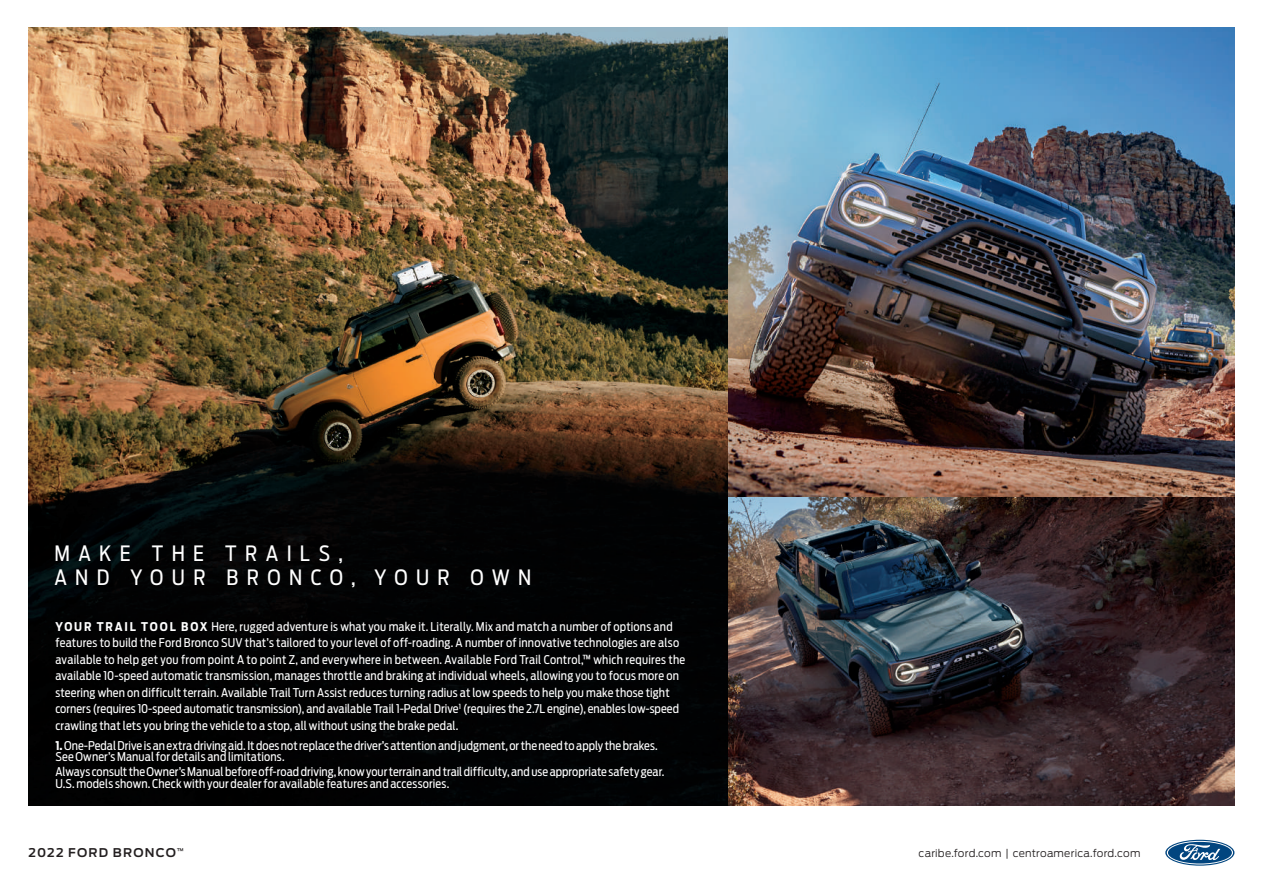
<style>
.page{position:relative;width:1263px;height:893px;background:#fff}
.page>*{position:absolute;margin:0;border:0;box-sizing:border-box;transform-origin:0 0}
.t1{font:21px/24px "Ford Antenna Cond";letter-spacing:.4em;color:#fff}
.t2{font:12px/16.5px "Ford Antenna Cond";letter-spacing:.01em;color:#fff}
.t3{font:600 12px "Ford Antenna";letter-spacing:.11em;color:#231f20}
.t4{font:300 10.5px "Ford Antenna";letter-spacing:.015em;color:#231f20}
.s1{font-weight:700}
.s2{font-weight:500;font-size:9.75px}
</style>
<div class="page">
<img style="left:28px;top:27px;width:1206px;height:779px">
<svg style="left:1165px;top:840px;width:69px;height:26px"></svg>
<svg style="left:1167px;top:841px;width:66px;height:23px"></svg>
<h1 class="t1" style="left:54px;top:539px;width:479px">MAKE THE TRAILS,<br>AND YOUR BRONCO, YOUR OWN</h1>
<p class="t2" style="left:55px;top:616px;width:631px"><span class="s1">YOUR TRAIL TOOL BOX</span> Here, rugged adventure is what you make it. Literally. Mix and match a number of options and features to build the Ford Bronco SUV that’s tailored to your level of off-roading. A number of innovative technologies are also available to help get you from point A to point Z, and everywhere in between. Available Ford Trail Control,<span class="s2">™</span> which requires the available 10-speed automatic transmission, manages throttle and braking at individual wheels, allowing you to focus more on steering when on difficult terrain. Available Trail Turn Assist reduces turning radius at low speeds to help you make those tight corners (requires 10-speed automatic transmission), and available Trail 1-Pedal Drive<sup>1</sup> (requires the 2.7L engine), enables low-speed crawling that lets you bring the vehicle to a stop, all without using the brake pedal.</p>
<p class="t2" style="left:55px;top:738px;width:604px;line-height:11.7px"><span class="s1">1.</span> One-Pedal Drive is an extra driving aid. It does not replace the driver’s attention and judgment, or the need to apply the brakes.<br>See Owner’s Manual for details and limitations.</p>
<p class="t2" style="left:55px;top:764px;width:610px;line-height:11.7px">Always consult the Owner’s Manual before off-road driving, know your terrain and trail difficulty, and use appropriate safety gear.<br>U.S. models shown. Check with your dealer for available features and accessories.</p>
<p class="t3" style="left:28px;top:842px;width:157px">2022 FORD BRONCO<sup>™</sup></p>
<p class="t4" style="left:918px;top:844px;width:223px">caribe.ford.com | centroamerica.ford.com</p>
</div>
